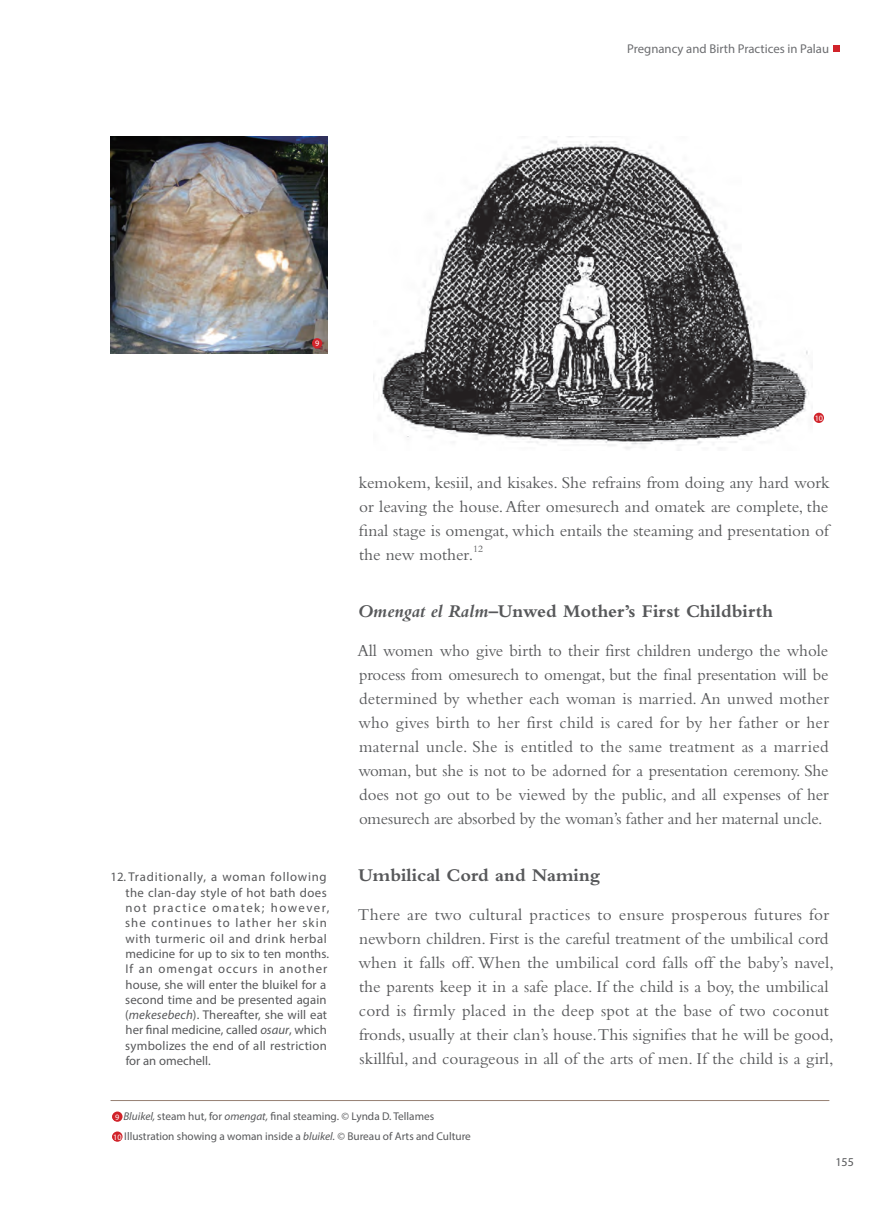
<style>
.page{position:relative;width:893px;height:1212px;background:#fff}
.page>*{position:absolute;margin:0;border:0;box-sizing:border-box;transform-origin:0 0}
.t1{font:700 18.75px "Bembo";color:#57585a}
.t2{font:17.25px/24px "Bembo";color:#57585a;text-align:justify}
.t3{font:12.75px/15.3px "Myriad Pro";letter-spacing:.02em;color:#57585a}
.t4{font:12.75px "Myriad Pro";color:#6c6d70}
.t5{font:12px "Myriad Pro";color:#57585a}
.t6{font:11.25px/20px "Myriad Pro";color:#57585a}
.t7{font:10.05px "Bembo";color:#57585a}
.t8{font:8.25px "Myriad Pro";color:#fff}
.s1{font-style:italic}
.s2{font-size:8.25px;color:#fff}
</style>
<div class="page">
<div style="left:833px;top:46px;width:7px;height:6px;background:#d1232a"></div>
<hr style="left:111px;top:1100px;width:718px;height:1px;background:#9b8679">
<svg style="left:112px;top:1131px;width:11px;height:11px"></svg>
<div style="left:112px;top:1132px;width:9px;height:9px;background:#d1232a;border-radius:50%"></div>
<svg style="left:112px;top:1111px;width:11px;height:11px"></svg>
<div style="left:112px;top:1112px;width:9px;height:9px;background:#d1232a;border-radius:50%"></div>
<img style="left:111px;top:136px;width:217px;height:217px">
<img style="left:373px;top:136px;width:436px;height:315px">
<div style="left:312px;top:338px;width:10px;height:10px;background:#d1232a;border-radius:50%"></div>
<div style="left:814px;top:413px;width:10px;height:10px;background:#d1232a;border-radius:50%"></div>
<p class="t4" style="left:627px;top:41px;width:203px">Pregnancy and Birth Practices in Palau</p>
<p class="t8" style="left:315px;top:338px;width:6px">9</p>
<p class="t3" style="left:125px;top:869px;width:206px;text-indent:-15px">12. Traditionally, a woman following the clan-day style of hot bath does not practice omatek; however, she continues to lather her skin with turmeric oil and drink herbal medicine for up to six to ten months.<br>If an omengat occurs in another house, she will enter the bluikel for a second time and be presented again (<span class="s1">mekesebech</span>). Thereafter, she will eat her final medicine, called <span class="s1">osaur</span>, which symbolizes the end of all restriction for an omechell.</p>
<p class="t8" style="left:815px;top:413px;width:10px">10</p>
<p class="t2" style="left:359px;top:470px;width:472px">kemokem, kesiil, and kisakes. She refrains from doing any hard work or leaving the house. After omesurech and omatek are complete, the final stage is omengat, which entails the steaming and presentation of the new mother.</p>
<p class="t7" style="left:473px;top:543px;width:11px">12</p>
<p class="t1" style="left:358px;top:600px;width:417px"><span class="s1">Omengat el Ralm</span>–Unwed Mother’s First Childbirth</p>
<p class="t2" style="left:357px;top:638px;width:473px">All women who give birth to their first children undergo the whole process from omesurech to omengat, but the final presentation will be determined by whether each woman is married. An unwed mother who gives birth to her first child is cared for by her father or her maternal uncle. She is entitled to the same treatment as a married woman, but she is not to be adorned for a presentation ceremony. She does not go out to be viewed by the public, and all expenses of her omesurech are absorbed by the woman’s father and her maternal uncle.</p>
<p class="t1" style="left:359px;top:864px;width:243px">Umbilical Cord and Naming</p>
<p class="t2" style="left:358px;top:902px;width:478px;text-align:left">There are two cultural practices to ensure prosperous futures for newborn children. First is the careful treatment of the umbilical cord when it falls off. When the umbilical cord falls off the baby’s navel, the parents keep it in a safe place. If the child is a boy, the umbilical cord is firmly placed in the deep spot at the base of two coconut fronds, usually at their clan’s house.This signifies that he will be good, skillful, and courageous in all of the arts of men. If the child is a girl,</p>
<p class="t6" style="left:113px;top:1106px;width:359px;text-indent:10px"><span class="s1">Bluikel,</span> steam hut, for <span class="s1">omengat,</span> final steaming. © Lynda D. Tellames<br><span class="s2">10</span> Illustration showing a woman inside a <span class="s1">bluikel.</span> © Bureau of Arts and Culture</p>
<p class="t8" style="left:115px;top:1112px;width:6px">9</p>
<p class="t5" style="left:835px;top:1154px;width:20px">155</p>
</div>
